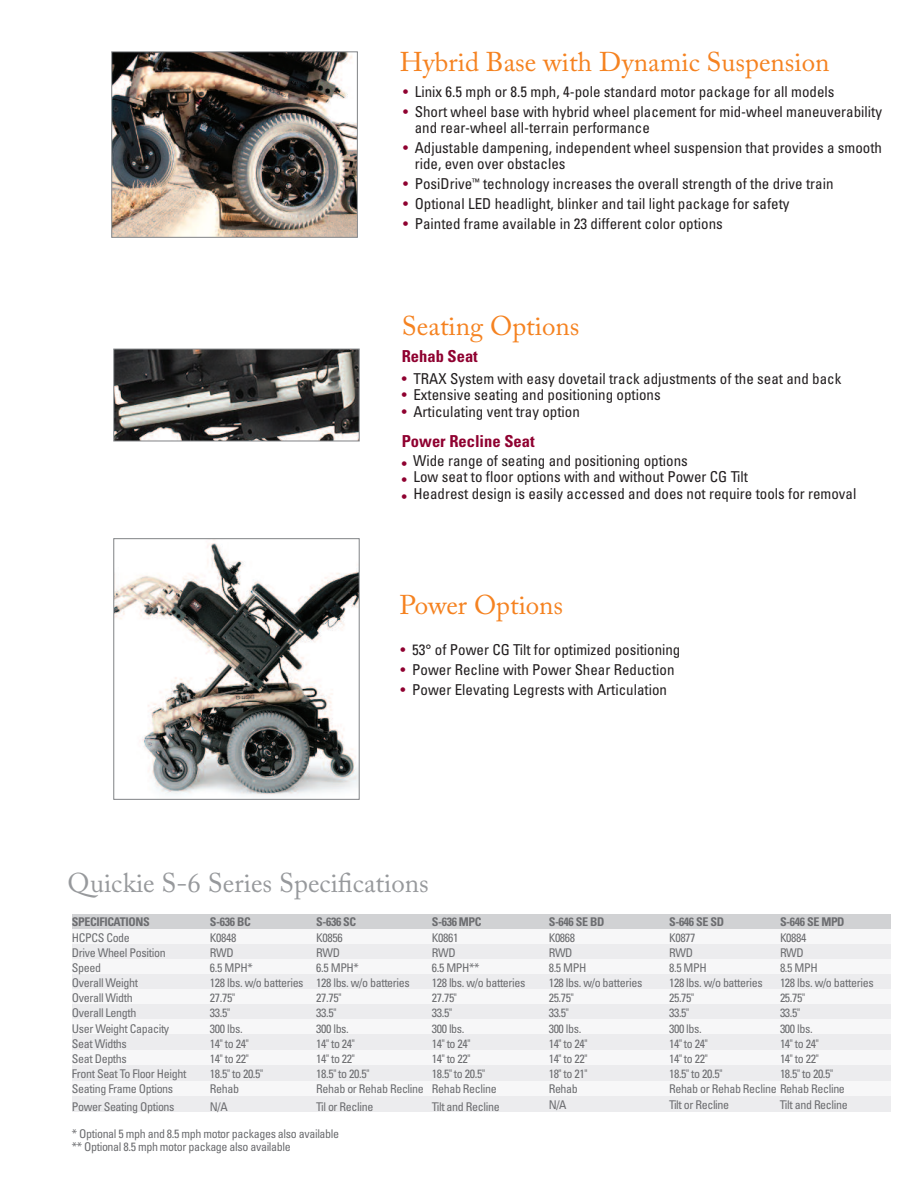
<style>
.page{position:relative;width:918px;height:1188px;background:#fff}
.page>*{position:absolute;margin:0;border:0;box-sizing:border-box;transform-origin:0 0}
.t1{font:27px "Adobe Caslon Pro";color:#f58220}
.t2{font:27px "Adobe Caslon Pro";color:#97999c}
.t3{font:700 condensed 16.5px "Univers";color:#8f0130}
.t4{font:condensed 15px/16.5px "Univers";color:#231f20}
.t5{font:condensed 12px/13.5px "Univers";letter-spacing:-.03em;color:#6c6d70}
.t6{font:700 condensed 12px "Univers";letter-spacing:-.03em;color:#6c6d70}
.s1{color:#8f0130}
</style>
<div class="page">
<div style="left:72px;top:1050px;width:819px;height:15px;background:#f7f7f8"></div>
<div style="left:72px;top:1080px;width:819px;height:17px;background:#f7f7f8"></div>
<img style="left:115px;top:351px;width:243px;height:88px">
<div style="left:113px;top:349px;width:247px;height:92px;border:1px solid #808285"></div>
<img style="left:115px;top:543px;width:243px;height:253px">
<div style="left:113px;top:538px;width:247px;height:262px;border:1px solid #808285"></div>
<img style="left:113px;top:53px;width:243px;height:183px">
<div style="left:111px;top:51px;width:247px;height:187px;border:1px solid #808285"></div>
<div style="left:72px;top:914px;width:819px;height:15px;background:#d1d2d4"></div>
<div style="left:72px;top:929px;width:819px;height:15px;background:#f7f7f8"></div>
<div style="left:72px;top:1096px;width:819px;height:15px;background:#ececee"></div>
<div style="left:72px;top:944px;width:819px;height:15px;background:#ececee"></div>
<div style="left:72px;top:959px;width:819px;height:15px;background:#f7f7f8"></div>
<div style="left:72px;top:974px;width:819px;height:16px;background:#ececee"></div>
<div style="left:72px;top:990px;width:819px;height:15px;background:#f7f7f8"></div>
<div style="left:72px;top:1005px;width:819px;height:15px;background:#ececee"></div>
<div style="left:72px;top:1020px;width:819px;height:15px;background:#f7f7f8"></div>
<div style="left:72px;top:1035px;width:819px;height:15px;background:#ececee"></div>
<div style="left:72px;top:1065px;width:819px;height:15px;background:#ececee"></div>
<div style="left:72px;top:1097px;width:819px;height:15px;background:#ececee"></div>
<h1 class="t1" style="left:400px;top:52px;width:431px">Hybrid Base with Dynamic Suspension</h1>
<p class="t4" style="left:403px;top:85px;width:433px"><span class="s1">•</span> Linix 6.5 mph or 8.5 mph, 4-pole standard motor package for all models</p>
<p class="t4" style="left:415px;top:104px;width:469px;text-indent:-12px"><span class="s1">•</span> Short wheel base with hybrid wheel placement for mid-wheel maneuverability and rear-wheel all-terrain performance</p>
<p class="t4" style="left:415px;top:140px;width:469px;text-indent:-12px"><span class="s1">•</span> Adjustable dampening, independent wheel suspension that provides a smooth ride, even over obstacles</p>
<p class="t4" style="left:403px;top:177px;width:432px"><span class="s1">•</span> PosiDrive<sup>™</sup> technology increases the overall strength of the drive train</p>
<p class="t4" style="left:403px;top:196px;width:388px"><span class="s1">•</span> Optional LED headlight, blinker and tail light package for safety</p>
<p class="t4" style="left:403px;top:216px;width:321px"><span class="s1">•</span> Painted frame available in 23 different color options</p>
<h1 class="t1" style="left:402px;top:316px;width:179px">Seating Options</h1>
<h2 class="t3" style="left:402px;top:350px;width:78px">Rehab Seat</h2>
<p class="t4" style="left:402px;top:371px;width:441px"><span class="s1">•</span> TRAX System with easy dovetail track adjustments of the seat and back</p>
<p class="t4" style="left:402px;top:388px;width:261px"><span class="s1">•</span> Extensive seating and positioning options</p>
<p class="t4" style="left:402px;top:404px;width:180px"><span class="s1">•</span> Articulating vent tray option</p>
<h2 class="t3" style="left:402px;top:435px;width:134px">Power Recline Seat</h2>
<p class="t4" style="left:402px;top:453px;width:288px"><span class="s1">•</span> Wide range of seating and positioning options</p>
<p class="t4" style="left:402px;top:470px;width:348px"><span class="s1">•</span> Low seat to floor options with and without Power CG Tilt</p>
<p class="t4" style="left:402px;top:486px;width:456px"><span class="s1">•</span> Headrest design is easily accessed and does not require tools for removal</p>
<h1 class="t1" style="left:400px;top:595px;width:165px">Power Options</h1>
<p class="t4" style="left:401px;top:643px;width:281px"><span class="s1">•</span> 53° of Power CG Tilt for optimized positioning</p>
<p class="t4" style="left:401px;top:662px;width:275px"><span class="s1">•</span> Power Recline with Power Shear Reduction</p>
<p class="t4" style="left:401px;top:682px;width:268px"><span class="s1">•</span> Power Elevating Legrests with Articulation</p>
<h1 class="t2" style="left:68px;top:873px;width:363px">Quickie S-6 Series Specifications</h1>
<p class="t6" style="left:72px;top:918px;width:79px">SPECIFICATIONS</p>
<p class="t6" style="left:210px;top:918px;width:42px">S-636 BC</p>
<p class="t6" style="left:316px;top:918px;width:42px">S-636 SC</p>
<p class="t6" style="left:432px;top:918px;width:51px">S-636 MPC</p>
<p class="t5" style="left:72px;top:932px;width:60px">HCPCS Code</p>
<p class="t5" style="left:210px;top:932px;width:28px">K0848</p>
<p class="t5" style="left:316px;top:932px;width:28px">K0856</p>
<p class="t5" style="left:432px;top:932px;width:28px">K0861</p>
<p class="t5" style="left:72px;top:947px;width:95px">Drive Wheel Position</p>
<p class="t5" style="left:210px;top:947px;width:25px">RWD</p>
<p class="t5" style="left:316px;top:947px;width:25px">RWD</p>
<p class="t5" style="left:432px;top:947px;width:25px">RWD</p>
<p class="t5" style="left:72px;top:962px;width:31px">Speed</p>
<p class="t5" style="left:210px;top:962px;width:44px">6.5 MPH*</p>
<p class="t5" style="left:316px;top:962px;width:44px">6.5 MPH*</p>
<p class="t5" style="left:432px;top:962px;width:49px">6.5 MPH**</p>
<p class="t5" style="left:72px;top:977px;width:68px">Overall Weight</p>
<p class="t5" style="left:210px;top:977px;width:201px">128 lbs. w/o batteries 128 lbs. w/o batteries</p>
<p class="t5" style="left:432px;top:977px;width:95px">128 lbs. w/o batteries</p>
<p class="t5" style="left:72px;top:992px;width:62px">Overall Width</p>
<p class="t5" style="left:210px;top:992px;width:27px">27.75"</p>
<p class="t5" style="left:316px;top:992px;width:27px">27.75"</p>
<p class="t5" style="left:432px;top:992px;width:27px">27.75"</p>
<p class="t5" style="left:72px;top:1007px;width:66px">Overall Length</p>
<p class="t5" style="left:210px;top:1007px;width:22px">33.5"</p>
<p class="t5" style="left:316px;top:1007px;width:22px">33.5"</p>
<p class="t5" style="left:432px;top:1007px;width:22px">33.5"</p>
<p class="t5" style="left:72px;top:1023px;width:99px">User Weight Capacity</p>
<p class="t5" style="left:210px;top:1023px;width:34px">300 lbs.</p>
<p class="t5" style="left:316px;top:1023px;width:34px">300 lbs.</p>
<p class="t5" style="left:432px;top:1023px;width:34px">300 lbs.</p>
<p class="t5" style="left:72px;top:1038px;width:57px">Seat Widths</p>
<p class="t5" style="left:210px;top:1038px;width:40px">14" to 24"</p>
<p class="t5" style="left:316px;top:1038px;width:40px">14" to 24"</p>
<p class="t5" style="left:432px;top:1038px;width:40px">14" to 24"</p>
<p class="t5" style="left:72px;top:1053px;width:57px">Seat Depths</p>
<p class="t5" style="left:210px;top:1053px;width:40px">14" to 22"</p>
<p class="t5" style="left:316px;top:1053px;width:40px">14" to 22"</p>
<p class="t5" style="left:432px;top:1053px;width:40px">14" to 22"</p>
<p class="t5" style="left:72px;top:1068px;width:116px">Front Seat To Floor Height</p>
<p class="t5" style="left:210px;top:1068px;width:55px">18.5" to 20.5"</p>
<p class="t5" style="left:316px;top:1068px;width:55px">18.5" to 20.5"</p>
<p class="t5" style="left:432px;top:1068px;width:55px">18.5" to 20.5"</p>
<p class="t5" style="left:72px;top:1083px;width:103px">Seating Frame Options</p>
<p class="t5" style="left:210px;top:1083px;width:31px">Rehab</p>
<p class="t5" style="left:316px;top:1083px;width:182px">Rehab or Rehab Recline Rehab Recline</p>
<p class="t5" style="left:72px;top:1101px;width:104px">Power Seating Options</p>
<p class="t5" style="left:210px;top:1101px;width:19px">N/A</p>
<p class="t5" style="left:316px;top:1101px;width:59px">Til or Recline</p>
<p class="t5" style="left:432px;top:1101px;width:69px">Tilt and Recline</p>
<p class="t5" style="left:72px;top:1128px;width:269px">* Optional 5 mph and 8.5 mph motor packages also available ** Optional 8.5 mph motor package also available</p>
<p class="t6" style="left:549px;top:918px;width:57px">S-646 SE BD</p>
<p class="t6" style="left:669px;top:918px;width:57px">S-646 SE SD</p>
<p class="t6" style="left:780px;top:918px;width:66px">S-646 SE MPD</p>
<p class="t5" style="left:549px;top:931px;width:28px">K0868</p>
<p class="t5" style="left:669px;top:931px;width:28px">K0877</p>
<p class="t5" style="left:780px;top:931px;width:28px">K0884</p>
<p class="t5" style="left:549px;top:947px;width:25px">RWD</p>
<p class="t5" style="left:669px;top:947px;width:25px">RWD</p>
<p class="t5" style="left:780px;top:947px;width:25px">RWD</p>
<p class="t5" style="left:549px;top:962px;width:39px">8.5 MPH</p>
<p class="t5" style="left:669px;top:962px;width:39px">8.5 MPH</p>
<p class="t5" style="left:780px;top:962px;width:39px">8.5 MPH</p>
<p class="t5" style="left:549px;top:977px;width:95px">128 lbs. w/o batteries</p>
<p class="t5" style="left:669px;top:977px;width:95px">128 lbs. w/o batteries</p>
<p class="t5" style="left:780px;top:977px;width:95px">128 lbs. w/o batteries</p>
<p class="t5" style="left:549px;top:992px;width:27px">25.75"</p>
<p class="t5" style="left:669px;top:992px;width:27px">25.75"</p>
<p class="t5" style="left:780px;top:992px;width:27px">25.75"</p>
<p class="t5" style="left:549px;top:1007px;width:22px">33.5"</p>
<p class="t5" style="left:669px;top:1007px;width:22px">33.5"</p>
<p class="t5" style="left:780px;top:1007px;width:22px">33.5"</p>
<p class="t5" style="left:549px;top:1023px;width:34px">300 lbs.</p>
<p class="t5" style="left:669px;top:1023px;width:34px">300 lbs.</p>
<p class="t5" style="left:780px;top:1023px;width:34px">300 lbs.</p>
<p class="t5" style="left:549px;top:1038px;width:40px">14" to 24"</p>
<p class="t5" style="left:669px;top:1038px;width:40px">14" to 24"</p>
<p class="t5" style="left:780px;top:1038px;width:40px">14" to 24"</p>
<p class="t5" style="left:549px;top:1053px;width:40px">14" to 22"</p>
<p class="t5" style="left:669px;top:1053px;width:40px">14" to 22"</p>
<p class="t5" style="left:780px;top:1053px;width:40px">14" to 22"</p>
<p class="t5" style="left:549px;top:1068px;width:40px">18" to 21"</p>
<p class="t5" style="left:669px;top:1068px;width:55px">18.5" to 20.5"</p>
<p class="t5" style="left:780px;top:1068px;width:55px">18.5" to 20.5"</p>
<p class="t5" style="left:549px;top:1083px;width:31px">Rehab</p>
<p class="t5" style="left:669px;top:1083px;width:177px">Rehab or Rehab Recline Rehab Recline</p>
<p class="t5" style="left:549px;top:1098px;width:19px">N/A</p>
<p class="t5" style="left:669px;top:1098px;width:62px">Tilt or Recline</p>
<p class="t5" style="left:780px;top:1098px;width:69px">Tilt and Recline</p>
</div>
